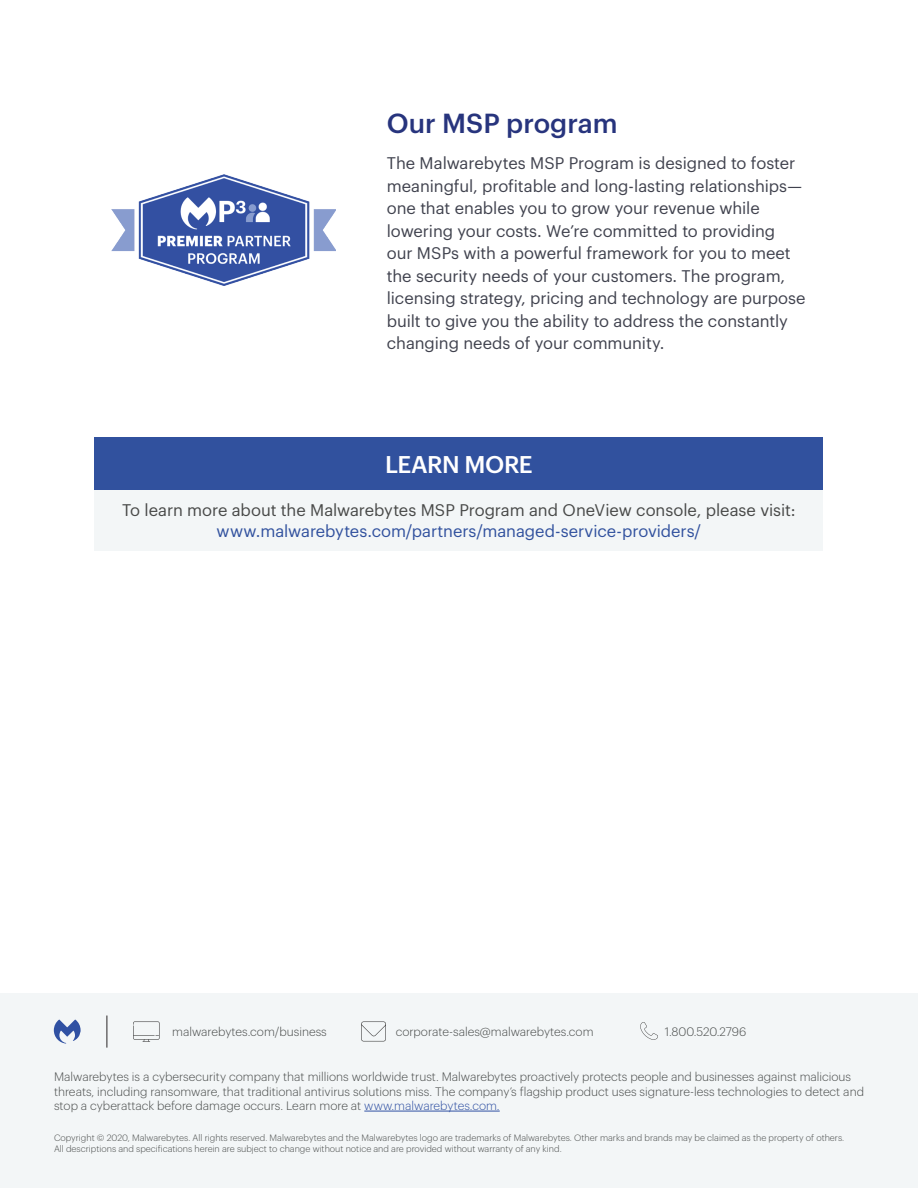
<style>
.page{position:relative;width:918px;height:1188px;background:#fff}
.page>*{position:absolute;margin:0;border:0;box-sizing:border-box;transform-origin:0 0}
.t1{font:500 27px "Graphik";color:#27347d}
.t2{font:500 23.7px "Graphik";letter-spacing:-.025em;color:#fff}
.t3{font:16.5px/22.5px "Graphik";letter-spacing:-.005em;color:#40424e}
.t4{font:16.5px "Graphik";letter-spacing:-.005em;color:#484948}
.t5{font:16.5px "Graphik";color:#31519e}
.t6{font:300 12px/14.4px "Graphik";color:#484b4a}
.t7{font:300 9px/10.8px "Graphik";color:#484b4a}
.s1{color:#3051a3}
</style>
<div class="page">
<div style="left:0;top:993px;width:918px;height:195px;background:#f3f6f7"></div>
<hr style="left:106px;top:1016px;width:2px;height:32px;background:#6d6b6c">
<hr style="left:364px;top:1111px;width:136px;height:1px;background:#3051a3">
<svg style="left:361px;top:1021px;width:25px;height:20px"></svg>
<svg style="left:640px;top:1022px;width:18px;height:18px"></svg>
<svg style="left:133px;top:1021px;width:27px;height:21px"></svg>
<svg style="left:54px;top:1020px;width:27px;height:24px"></svg>
<div style="left:94px;top:437px;width:729px;height:53px;background:#31519e"></div>
<div style="left:94px;top:490px;width:729px;height:61px;background:#f3f6f7"></div>
<img style="left:111px;top:175px;width:225px;height:111px">
<h1 class="t1" style="left:387px;top:103px;width:232px">Our MSP program</h1>
<p class="t3" style="left:387px;top:151px;width:420px">The Malwarebytes MSP Program is designed to foster meaningful, profitable and long-lasting relationships— one that enables you to grow your revenue while lowering your costs. We’re committed to providing<br>our MSPs with a powerful framework for you to meet the security needs of your customers. The program, licensing strategy, pricing and technology are purpose built to give you the ability to address the constantly changing needs of your community.</p>
<h2 class="t2" style="left:385px;top:446px;width:149px">LEARN MORE</h2>
<h3 class="t4" style="left:122px;top:498px;width:675px">To learn more about the Malwarebytes MSP Program and OneView console, please visit:</h3>
<h3 class="t5" style="left:217px;top:519px;width:486px">www.malwarebytes.com/partners/managed-service-providers/</h3>
<p class="t6" style="left:172px;top:1024px;width:156px">malwarebytes.com/business</p>
<p class="t6" style="left:396px;top:1024px;width:199px">corporate-sales@malwarebytes.com</p>
<p class="t6" style="left:665px;top:1024px;width:83px">1.800.520.2796</p>
<p class="t6" style="left:54px;top:1069px;width:812px">Malwarebytes is a cybersecurity company that millions worldwide trust. Malwarebytes proactively protects people and businesses against malicious threats, including ransomware, that traditional antivirus solutions miss. The company’s flagship product uses signature-less technologies to detect and stop a cyberattack before damage occurs. Learn more at <span class="s1">www.malwarebytes.com.</span></p>
<p class="t7" style="left:54px;top:1132px;width:792px">Copyright © 2020, Malwarebytes. All rights reserved. Malwarebytes and the Malwarebytes logo are trademarks of Malwarebytes. Other marks and brands may be claimed as the property of others.<br>All descriptions and specifications herein are subject to change without notice and are provided without warranty of any kind.</p>
</div>
